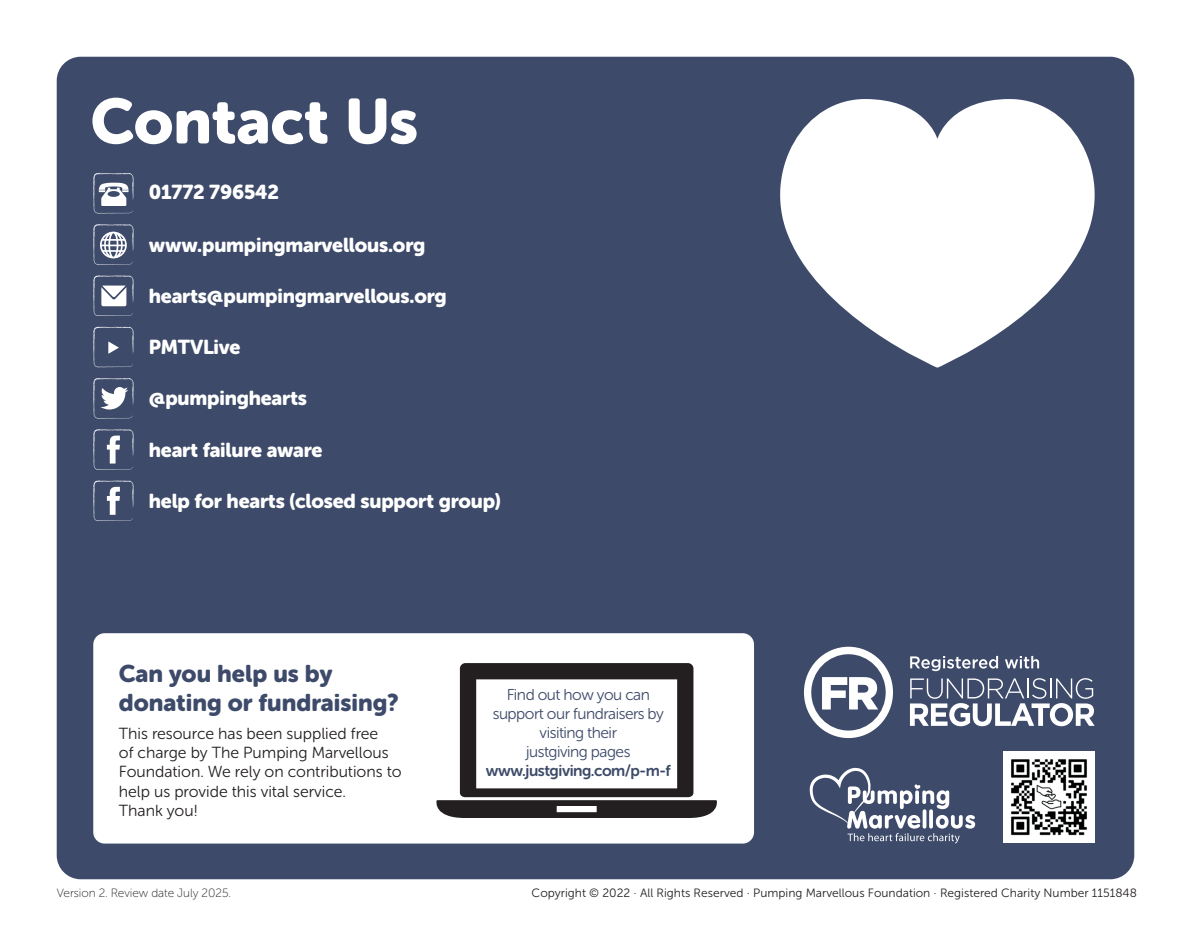
<style>
.page{position:relative;width:1191px;height:936px;background:#fff}
.page>*{position:absolute;margin:0;border:0;box-sizing:border-box;transform-origin:0 0}
.t1{font:63px "Museo Sans Rounded 900";color:#fff}
.t2{font:24px/28.8px "Museo Sans Rounded 900";color:#3d4a69}
.t3{font:20px "Museo Sans Rounded 900";letter-spacing:-.01em;color:#fff}
.t4{font:16px/19.2px "Museo Sans Rounded 300";color:#231f20}
.t5{font:15.6px/19.2px "Museo Sans Rounded 300";letter-spacing:-.03em;color:#3d4a69;text-align:center}
.t6{font:15.6px "Museo Sans Rounded 700";letter-spacing:-.03em;color:#3d4a69}
.t7{font:12px "Museo Sans 300";color:#231f20}
.t8{font:12px "Museo Sans Rounded 100";color:#231f20}
</style>
<div class="page">
<div style="left:57px;top:57px;width:1077px;height:822px;background:#3d4a69;border-radius:24px"></div>
<div style="left:93px;top:633px;width:661px;height:210px;background:#fff;border-radius:11px"></div>
<svg style="left:809px;top:767px;width:166px;height:76px"></svg>
<svg style="left:93px;top:275px;width:40px;height:41px"></svg>
<svg style="left:93px;top:429px;width:40px;height:41px"></svg>
<svg style="left:93px;top:224px;width:40px;height:41px"></svg>
<svg style="left:93px;top:378px;width:40px;height:40px"></svg>
<svg style="left:93px;top:173px;width:40px;height:40px"></svg>
<svg style="left:780px;top:99px;width:314px;height:268px;fill:#fff"></svg>
<svg style="left:93px;top:480px;width:40px;height:41px"></svg>
<svg style="left:93px;top:327px;width:40px;height:40px"></svg>
<svg style="left:804px;top:646px;width:89px;height:92px"></svg>
<svg style="left:910px;top:678px;width:184px;height:48px"></svg>
<svg style="left:910px;top:656px;width:88px;height:15px"></svg>
<svg style="left:1005px;top:656px;width:34px;height:12px"></svg>
<svg style="left:436px;top:663px;width:281px;height:155px"></svg>
<img style="left:1003px;top:751px;width:91px;height:91px">
<h1 class="t1" style="left:90px;top:86px;width:329px">Contact Us</h1>
<p class="t3" style="left:149px;top:181px;width:132px">01772 796542</p>
<p class="t3" style="left:149px;top:233px;width:278px">www.pumpingmarvellous.org</p>
<p class="t3" style="left:149px;top:284px;width:299px">hearts@pumpingmarvellous.org</p>
<p class="t3" style="left:149px;top:336px;width:93px">PMTVLive</p>
<p class="t3" style="left:149px;top:387px;width:160px">@pumpinghearts</p>
<p class="t3" style="left:149px;top:438px;width:175px">heart failure aware</p>
<p class="t3" style="left:149px;top:489px;width:353px">help for hearts (closed support group)</p>
<p class="t2" style="left:119px;top:659px;width:281px">Can you help us by donating or fundraising?</p>
<p class="t4" style="left:119px;top:724px;width:284px">This resource has been supplied free<br>of charge by The Pumping Marvellous<br>Foundation. We rely on contributions to help us provide this vital service.<br>Thank you!</p>
<p class="t8" style="left:57px;top:886px;width:176px">Version 2. Review date July 2025.</p>
<p class="t5" style="left:493px;top:685px;width:173px">Find out how you can support our fundraisers by visiting their<br>justgiving pages</p>
<p class="t6" style="left:486px;top:762px;width:186px">www.justgiving.com/p-m-f</p>
<p class="t7" style="left:531px;top:886px;width:607px">Copyright © 2022 · All Rights Reserved · Pumping Marvellous Foundation · Registered Charity Number 1151848</p>
</div>
